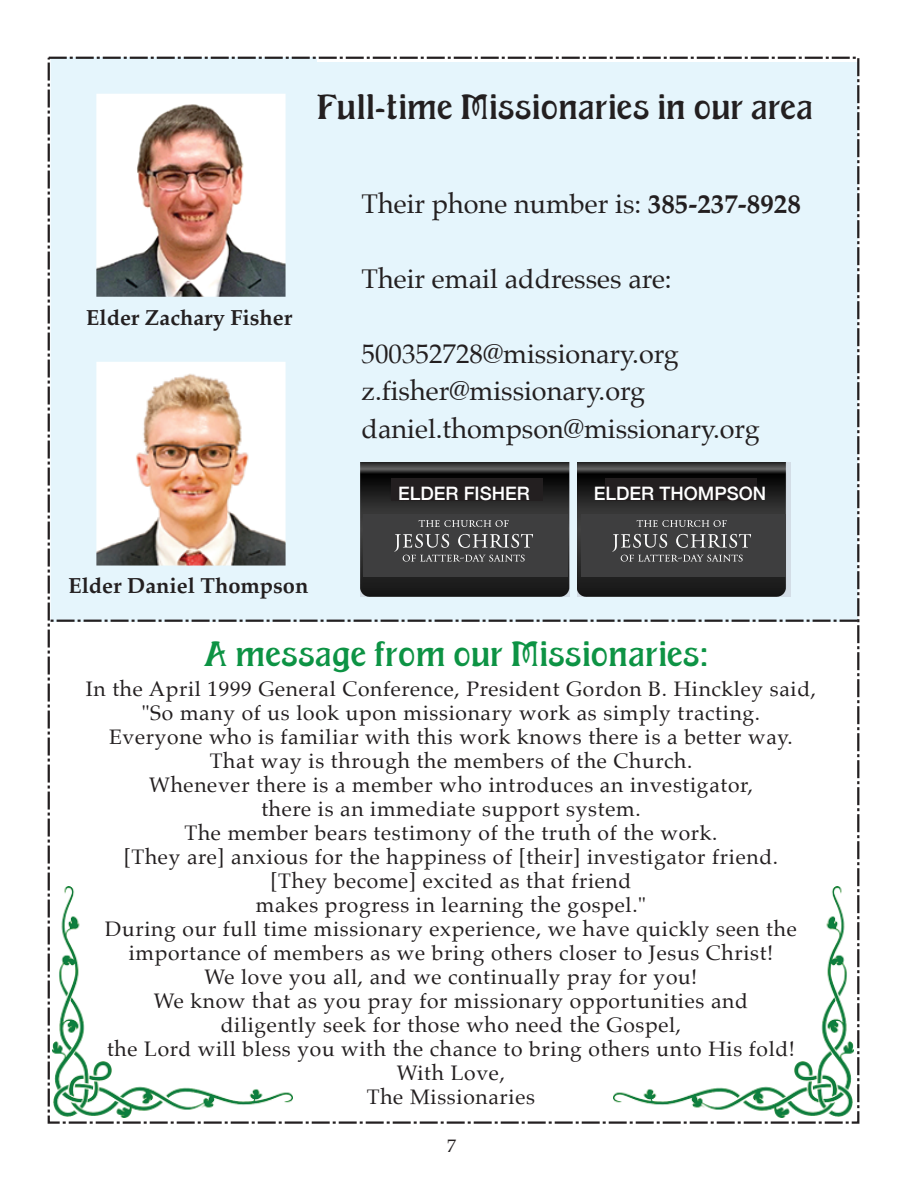
<style>
.page{position:relative;width:918px;height:1188px;background:#fff}
.page>*{position:absolute;margin:0;border:0;box-sizing:border-box;transform-origin:0 0}
.t1{font:36px "Excellent";color:#231f20}
.t2{font:36px "Excellent";color:#0d9344}
.t3{font:27px/37.5px "Palatino";color:#231f20}
.t4{font:700 21.9px "Palatino";color:#231f20}
.t5{font:21px/24px "Palatino";letter-spacing:.035em;color:#231f20;text-align:center}
.t6{font:500 18.6px "Helvetica Neue";color:#fff}
.t7{font:18px "Palatino";color:#231f20}
.s1{font-weight:700}
</style>
<div class="page">
<img style="left:614px;top:887px;width:240px;height:230px">
<img style="left:52px;top:887px;width:241px;height:230px">
<img style="left:51px;top:56px;width:266px;height:564px">
<div style="left:314px;top:62px;width:544px;height:573px;background:#e5f5fc"></div>
<img style="left:360px;top:462px;width:431px;height:135px">
<div style="left:363px;top:514px;width:204px;height:63px;background:#3e3e3f"></div>
<div style="left:605px;top:479px;width:152px;height:22px;background:#231f20"></div>
<div style="left:391px;top:479px;width:152px;height:22px;background:#231f20"></div>
<svg style="left:419px;top:520px;width:90px;height:7px"></svg>
<svg style="left:394px;top:534px;width:139px;height:28px"></svg>
<div style="left:581px;top:514px;width:204px;height:63px;background:#3e3e3f"></div>
<svg style="left:637px;top:520px;width:90px;height:7px"></svg>
<svg style="left:612px;top:534px;width:139px;height:28px"></svg>
<div style="left:570px;top:454px;width:7px;height:151px;background:#e5f5fc"></div>
<div style="left:26px;top:622px;width:845px;height:72px;background:#fff"></div>
<svg style="left:51px;top:620px;width:805px;height:2px"></svg>
<h1 class="t1" style="left:318px;top:88px;width:498px">Full-time Missionaries in our area</h1>
<p class="t3" style="left:362px;top:185px;width:441px">Their phone number is: <span class="s1">385-237-8928</span></p>
<p class="t4" style="left:86px;top:299px;width:208px">Elder Zachary Fisher</p>
<p class="t4" style="left:68px;top:567px;width:242px">Elder Daniel Thompson</p>
<p class="t3" style="left:362px;top:260px;width:312px">Their email addresses are:</p>
<p class="t3" style="left:362px;top:335px;width:400px">500352728@missionary.org z.fisher@missionary.org daniel.thompson@missionary.org</p>
<p class="t6" style="left:398px;top:478px;width:133px">ELDER FISHER</p>
<p class="t6" style="left:594px;top:478px;width:174px">ELDER THOMPSON</p>
<h1 class="t2" style="left:204px;top:635px;width:506px">A message from our Missionaries:</h1>
<p class="t5" style="left:86px;top:676px;width:732px">In the April 1999 General Conference, President Gordon B. Hinckley said, "So many of us look upon missionary work as simply tracting.<br>Everyone who is familiar with this work knows there is a better way.<br>That way is through the members of the Church.<br>Whenever there is a member who introduces an investigator,<br>there is an immediate support system.<br>The member bears testimony of the truth of the work.<br>[They are] anxious for the happiness of [their] investigator friend.<br>[They become] excited as that friend<br>makes progress in learning the gospel."<br>During our full time missionary experience, we have quickly seen the importance of members as we bring others closer to Jesus Christ!<br>We love you all, and we continually pray for you!<br>We know that as you pray for missionary opportunities and<br>diligently seek for those who need the Gospel,<br>the Lord will bless you with the chance to bring others unto His fold!<br>With Love,<br>The Missionaries</p>
<p class="t7" style="left:447px;top:1131px;width:10px">7</p>
</div>
